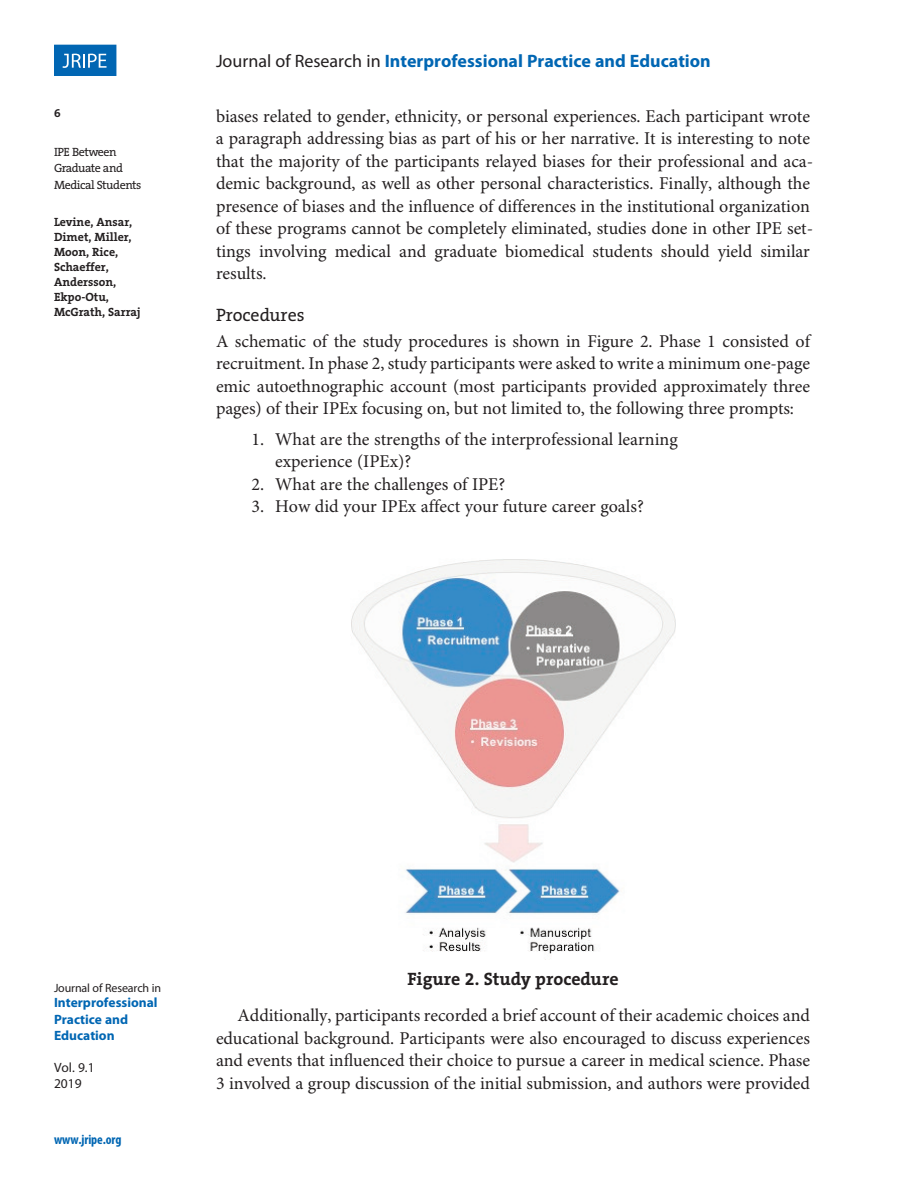
<style>
.page{position:relative;width:918px;height:1188px;background:#fff}
.page>*{position:absolute;margin:0;border:0;box-sizing:border-box;transform-origin:0 0}
.t1{font:18px/22.5px "Minion Pro";letter-spacing:-.005em;color:#231f20}
.t2{font:700 18px "Myriad Pro";color:#0166b3}
.t3{font:700 18px "The Serif B7";color:#231f20}
.t4{font:18px "The Serif B5 Plain";color:#231f20}
.t5{font:700 13.5px/16.2px "Myriad Pro";color:#0166b3}
.t6{font:700 condensed 13.5px "Myriad Pro";letter-spacing:-.01em;color:#0166b3}
.t7{font:13.5px/16.2px "Myriad Pro";color:#231f20}
.t8{font:700 12px/15px "The Serif B7";color:#231f20}
.t9{font:12px/16.5px "The Serif B5 Plain";letter-spacing:-.035em;color:#231f20}
.t10{font:12px "Myriad Pro";letter-spacing:-.01em;color:#231f20}
.s1{font-weight:400;color:#231f20}
</style>
<div class="page">
<svg style="left:54px;top:44px;width:62px;height:31px"></svg>
<div style="left:55px;top:45px;width:61px;height:30px;background:#0166b3"></div>
<svg style="left:63px;top:54px;width:44px;height:14px"></svg>
<img style="left:351px;top:559px;width:324px;height:401px">
<p class="t8" style="left:54px;top:106px;width:8px">6</p>
<p class="t9" style="left:54px;top:144px;width:89px">IPE Between<br>Graduate and<br>Medical Students</p>
<p class="t8" style="left:54px;top:215px;width:88px">Levine, Ansar,<br>Dimet, Miller,<br>Moon, Rice,<br>Schaeffer,<br>Andersson,<br>Ekpo-Otu,<br>McGrath, Sarraj</p>
<p class="t2" style="left:216px;top:54px;width:496px"><span class="s1">Journal of Research in</span> Interprofessional Practice and Education</p>
<p class="t1" style="left:216px;top:106px;width:599px">biases related to gender, ethnicity, or personal experiences. Each participant wrote a paragraph addressing bias as part of his or her narrative. It is interesting to note that the majority of the participants relayed biases for their professional and aca&shy;demic background, as well as other personal characteristics. Finally, although the presence of biases and the influence of differences in the institutional organization of these programs cannot be completely eliminated, studies done in other IPE set&shy;tings involving medical and graduate biomedical students should yield similar results.</p>
<p class="t4" style="left:216px;top:305px;width:90px">Procedures</p>
<p class="t1" style="left:216px;top:331px;width:595px;text-align:justify">A schematic of the study procedures is shown in Figure 2. Phase 1 consisted of recruitment. In phase 2, study participants were asked to write a minimum one-page emic autoethnographic account (most participants provided approximately three pages) of their IPEx focusing on, but not limited to, the following three prompts:</p>
<p class="t1" style="left:275px;top:430px;width:404px;text-indent:-23px">1. What are the strengths of the interprofessional learning experience (IPEx)?</p>
<p class="t1" style="left:252px;top:475px;width:255px">2. What are the challenges of IPE?</p>
<p class="t1" style="left:252px;top:497px;width:394px">3. How did your IPEx affect your future career goals?</p>
<p class="t10" style="left:54px;top:983px;width:109px">Journal of Research in</p>
<p class="t5" style="left:54px;top:996px;width:105px">Interprofessional<br>Practice and<br>Education</p>
<p class="t7" style="left:54px;top:1061px;width:42px">Vol. 9.1<br>2019</p>
<p class="t6" style="left:54px;top:1135px;width:69px">www.jripe.org</p>
<p class="t3" style="left:407px;top:969px;width:213px">Figure 2. Study procedure</p>
<p class="t1" style="left:216px;top:1006px;width:595px;text-align:justify;text-indent:22px">Additionally, participants recorded a brief account of their academic choices and educational background. Participants were also encouraged to discuss experiences and events that influenced their choice to pursue a career in medical science. Phase 3 involved a group discussion of the initial submission, and authors were provided</p>
</div>
